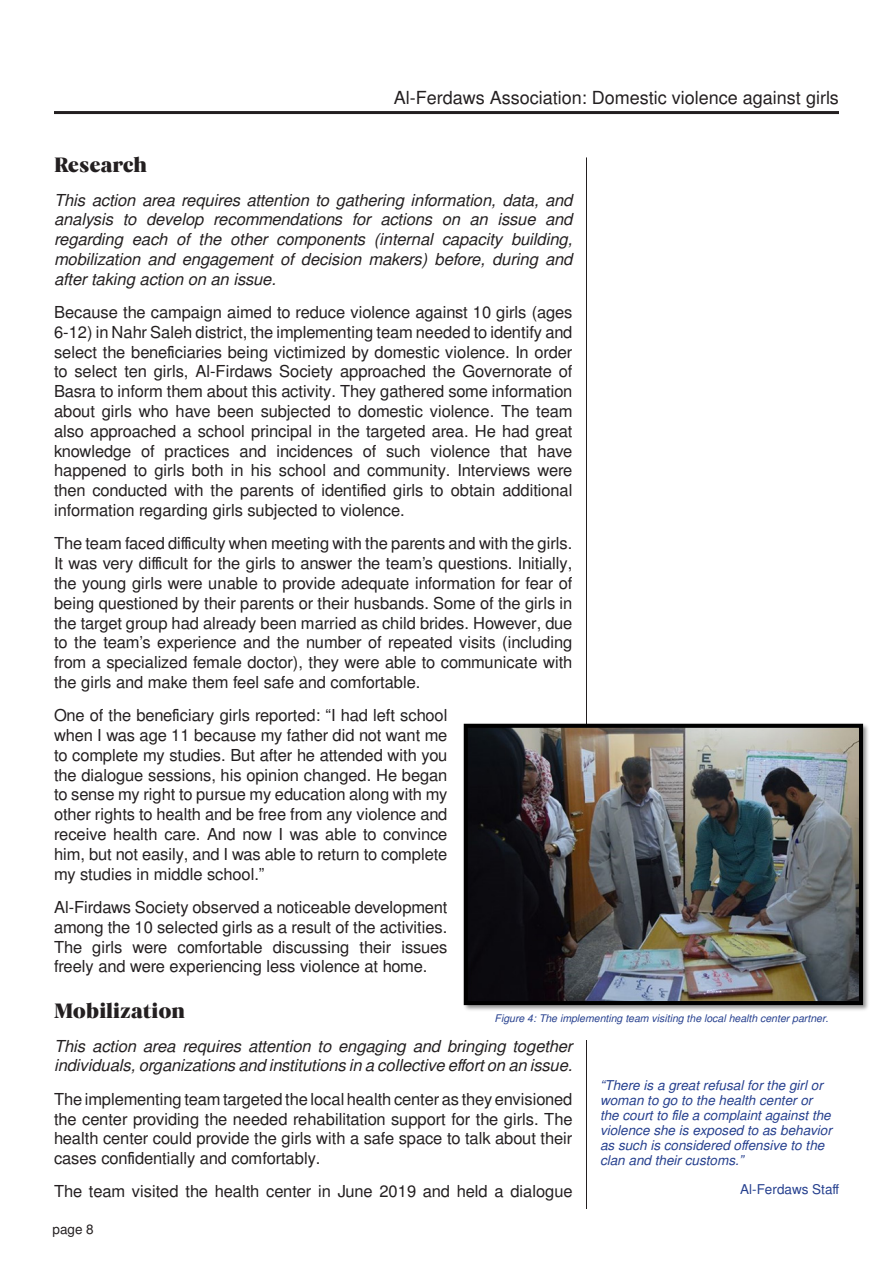
<style>
.page{position:relative;width:893px;height:1263px;background:#fff}
.page>*{position:absolute;margin:0;border:0;box-sizing:border-box;transform-origin:0 0}
.Body_Bullet{font:21px "Carelia Upright";color:#231f20}
.t1{font:18px "Free Sans";color:#231f20}
.Body_Bullet-2{font:16.5px/19.8px "Free Sans";color:#231f20;text-align:justify}
.Body_Bullet-3{font:italic 16.5px/19.8px "Free Sans";color:#231f20}
.Body_Bullet-4{font:italic 13.5px/15px "Free Sans";color:#253f8e}
.Body_Bullet-5{font:13.5px "Free Sans";color:#253f8e}
.t2{font:13.5px "Free Sans";color:#231f20}
.Body_Bullet-6{font:italic 10.5px "Free Sans";color:#253f8e}
</style>
<div class="page">
<hr style="left:54px;top:111px;width:785px;height:3px;background:#231f20">
<svg style="left:586px;top:158px;width:1px;height:1050px"></svg>
<div style="left:580px;top:857px;width:21px;height:183px;background:#fff"></div>
<img style="left:463px;top:721px;width:405px;height:289px">
<p class="t1" style="left:394px;top:85px;width:447px">Al-Ferdaws Association: Domestic violence against girls</p>
<p class="Body_Bullet" style="left:54px;top:153px;width:95px">Research</p>
<p class="Body_Bullet-3" style="left:54px;top:190px;width:520px;text-align:right">This action area requires attention to gathering information, data, and and</p>
<p class="Body_Bullet-3" style="left:352px;top:210px;width:20px">for</p>
<p class="Body_Bullet-3" style="left:54px;top:210px;width:61px">analysis</p>
<p class="Body_Bullet-3" style="left:146px;top:210px;width:59px">develop</p>
<p class="Body_Bullet-3" style="left:213px;top:210px;width:131px">recommendations</p>
<p class="Body_Bullet-3" style="left:380px;top:210px;width:53px">actions</p>
<p class="Body_Bullet-3" style="left:497px;top:210px;width:40px">issue</p>
<p class="Body_Bullet-3" style="left:123px;top:210px;width:15px">to</p>
<p class="Body_Bullet-3" style="left:442px;top:210px;width:20px">on</p>
<p class="Body_Bullet-3" style="left:470px;top:210px;width:20px">an</p>
<p class="Body_Bullet-3" style="left:176px;top:230px;width:15px">of</p>
<p class="Body_Bullet-3" style="left:54px;top:230px;width:520px">regarding<br>mobilization and engagement of decision makers) before, during and after taking action on an issue.</p>
<p class="Body_Bullet-2" style="left:54px;top:303px;width:520px;text-align:right">Because the campaign aimed to reduce violence against 10 girls (ages 6-12) in Nahr Saleh district, the implementing team needed to identify and select the beneficiaries being victimized by domestic violence In. order to select ten girls, Al-Firdaws Society approached the Governorate of Basra to inform them about this activity. They gathered some information about girls who have been subjected to domestic violence. The team also approached a school principal in the targeted area. He had great have</p>
<p class="Body_Bullet-3" style="left:132px;top:230px;width:37px">each</p>
<p class="Body_Bullet-3" style="left:199px;top:230px;width:24px">the</p>
<p class="Body_Bullet-3" style="left:230px;top:230px;width:39px">other</p>
<p class="Body_Bullet-3" style="left:374px;top:230px;width:61px">(internal</p>
<p class="Body_Bullet-3" style="left:442px;top:230px;width:62px">capacity</p>
<p class="Body_Bullet-3" style="left:511px;top:230px;width:63px">building,</p>
<p class="Body_Bullet-3" style="left:276px;top:230px;width:90px">components</p>
<p class="Body_Bullet-2" style="left:141px;top:442px;width:15px">of</p>
<p class="Body_Bullet-2" style="left:363px;top:442px;width:15px">of</p>
<p class="Body_Bullet-2" style="left:54px;top:442px;width:520px;text-align:left">knowledge<br>happened to girls both in his school and community. Interviews were then conducted with the parents of identified girls to obtain additional information regarding girls subjected to violence.</p>
<p class="Body_Bullet-2" style="left:54px;top:535px;width:520px">The team faced difficulty when meeting with the parents and with the girls.<br>It was very difficult for the girls to answer the team s’ questions. Initially, the young girls were unable to provide adequate information for fear of being questioned by their parents or their husbands. Some of the girls in the target group had already been married as child brides. However, due to the team s’ experience and the number of repeated visits (including from a specialized female doctor ,) they were able to communicate with the girls and make them feel safe and comfortable.</p>
<p class="Body_Bullet-2" style="left:54px;top:706px;width:395px">One of the beneficiary girls reported “: I had left school when I was age 11 because my father did not want me to complete my studies. But after he attended with you the dialogue sessions, his opinion changed. He began to sense my right to pursue my education along with my other rights to health and be free from any violence and receive health care. And now I was able to convince him, but not easily, and I was able to return to complete my studies in middle school “.</p>
<p class="Body_Bullet-2" style="left:54px;top:898px;width:395px;text-align:right">Al-Firdaws Society observed a noticeable development among the 10 selected girls as a result of the activities. issues</p>
<p class="Body_Bullet-2" style="left:165px;top:442px;width:67px">practices</p>
<p class="Body_Bullet-2" style="left:240px;top:442px;width:29px">and</p>
<p class="Body_Bullet-2" style="left:276px;top:442px;width:78px">incidences</p>
<p class="Body_Bullet-2" style="left:386px;top:442px;width:36px">such</p>
<p class="Body_Bullet-2" style="left:430px;top:442px;width:61px">violence</p>
<p class="Body_Bullet-2" style="left:500px;top:442px;width:29px">that</p>
<p class="Body_Bullet-2" style="left:177px;top:938px;width:87px">comfortable</p>
<p class="Body_Bullet-2" style="left:54px;top:938px;width:375px">The<br>freely and were experiencing less violence at home.</p>
<p class="Body_Bullet" style="left:54px;top:999px;width:133px">Mobilization</p>
<p class="Body_Bullet-3" style="left:54px;top:1036px;width:520px">This action area requires attention to engaging and bringing together individuals, organizations and institutions in a collective effort on an issue.</p>
<p class="Body_Bullet-2" style="left:54px;top:1090px;width:520px">The implementing team targeted the local health center as they envisioned the center providing the needed rehabilitation support for the girls. The health center could provide the girls with a safe space to talk about their cases confidentially and comfortably.</p>
<p class="Body_Bullet-2" style="left:54px;top:1183px;width:520px">The team visited the health center in June 2019 and held a dialogue</p>
<p class="Body_Bullet-2" style="left:92px;top:938px;width:32px">girls</p>
<p class="Body_Bullet-2" style="left:273px;top:938px;width:78px">discussing</p>
<p class="Body_Bullet-2" style="left:359px;top:938px;width:33px">their</p>
<p class="Body_Bullet-2" style="left:132px;top:938px;width:36px">were</p>
<p class="Body_Bullet-6" style="left:495px;top:1010px;width:335px">Figure 4: The implementing team visiting the local health center partner.</p>
<p class="Body_Bullet-4" style="left:600px;top:1078px;width:233px">“There is a great refusal for the girl or woman to go to the health center or the court to file a complaint against the violence she is exposed to as behavior as such is considered offensive to the clan and their customs “.</p>
<p class="Body_Bullet-5" style="left:740px;top:1179px;width:100px">Al-Ferdaws Staff</p>
<p class="t2" style="left:52px;top:1220px;width:43px">page 8</p>
</div>
